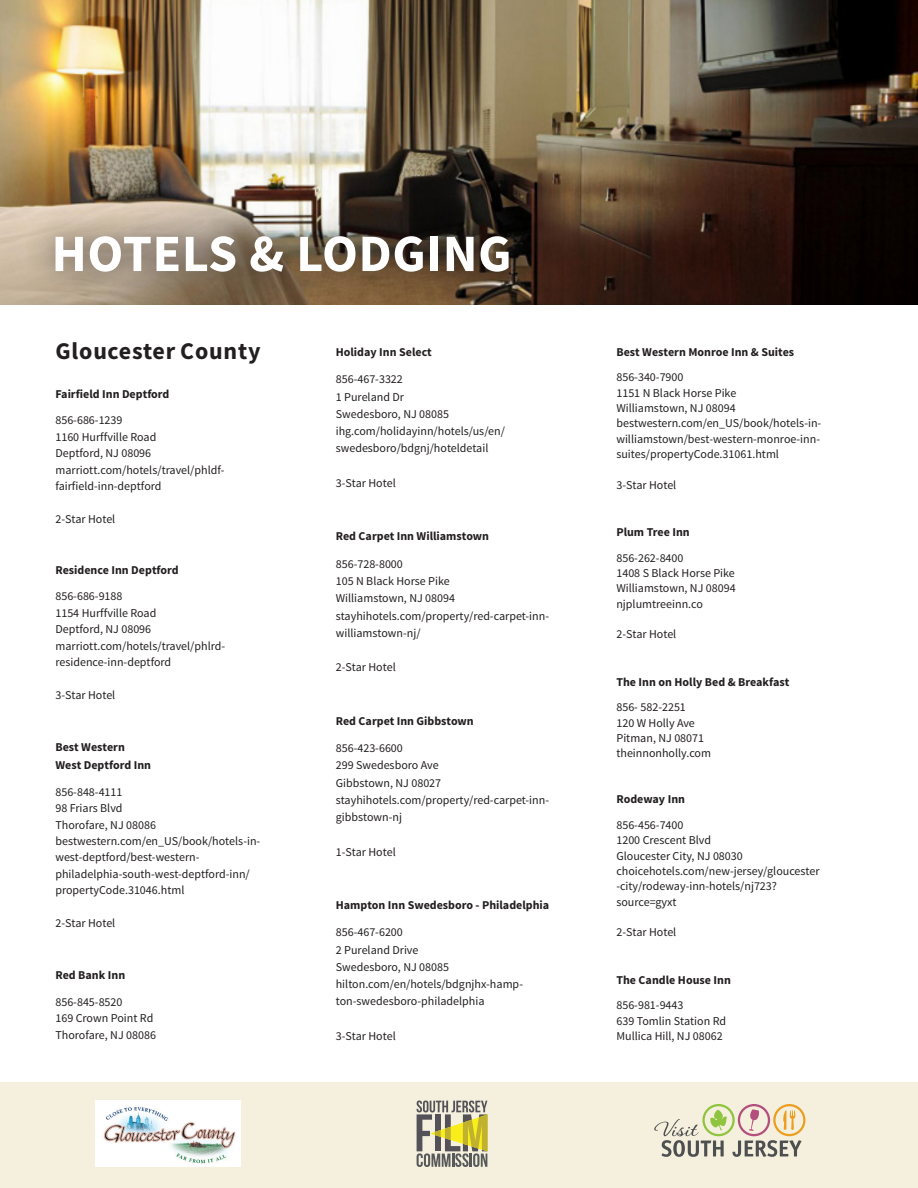
<style>
.page{position:relative;width:918px;height:1188px;background:#fff}
.page>*{position:absolute;margin:0;border:0;box-sizing:border-box;transform-origin:0 0}
.CATEGORIES{font:700 52.5px "Source Sans Pro";letter-spacing:.01em;color:#fff}
.CATEGORIES-2{font:24px "Source Sans Variable";letter-spacing:.07em;color:#231f20}
.Copy_-_Hotels{font:12px/15.3px "Source Sans Pro";color:#231f20}
.Header_-_Hotels{font:700 12px/17.9px "Source Sans Pro";color:#231f20}
</style>
<div class="page">
<img style="left:0;top:0;width:918px;height:304px">
<div style="left:24px;top:205px;width:516px;height:97px;background:#231f20;opacity:.75"></div>
<div style="left:0;top:1082px;width:918px;height:106px;background:#f4f0dd"></div>
<svg style="left:654px;top:1104px;width:152px;height:53px"></svg>
<svg style="left:417px;top:1101px;width:70px;height:66px"></svg>
<img style="left:96px;top:1101px;width:144px;height:66px">
<p class="CATEGORIES" style="left:51px;top:220px;width:462px">HOTELS &amp; LODGING</p>
<p class="CATEGORIES-2" style="left:55px;top:336px;width:204px">Gloucester County</p>
<p class="Header_-_Hotels" style="left:55px;top:385px;width:116px">Fairfield Inn Deptford</p>
<p class="Copy_-_Hotels" style="left:55px;top:412px;width:171px;line-height:16.4px">856-686-1239<br>1160 Hurffville Road<br>Deptford, NJ 08096 marriott.com/hotels/travel/phldf&shy;fairfield-inn-deptford</p>
<p class="Copy_-_Hotels" style="left:55px;top:511px;width:61px">2-Star Hotel</p>
<p class="Header_-_Hotels" style="left:55px;top:561px;width:125px">Residence Inn Deptford</p>
<p class="Copy_-_Hotels" style="left:55px;top:588px;width:171px;line-height:16.4px">856-686-9188<br>1154 Hurffville Road<br>Deptford, NJ 08096 marriott.com/hotels/travel/phlrd&shy;residence-inn-deptford</p>
<p class="Copy_-_Hotels" style="left:55px;top:687px;width:61px">3-Star Hotel</p>
<p class="Header_-_Hotels" style="left:55px;top:739px;width:97px">Best Western<br>West Deptford Inn</p>
<p class="Copy_-_Hotels" style="left:55px;top:784px;width:206px;line-height:16.4px">856-848-4111<br>98 Friars Blvd<br>Thorofare, NJ 08086 bestwestern.com/en_US/book/hotels-in&shy;west-deptford/best-western&shy;philadelphia-south-west-deptford-inn/ propertyCode.31046.html</p>
<p class="Copy_-_Hotels" style="left:55px;top:916px;width:61px">2-Star Hotel</p>
<p class="Header_-_Hotels" style="left:55px;top:967px;width:71px">Red Bank Inn</p>
<p class="Copy_-_Hotels" style="left:55px;top:994px;width:102px;line-height:16.4px">856-845-8520<br>169 Crown Point Rd<br>Thorofare, NJ 08086</p>
<p class="Header_-_Hotels" style="left:336px;top:343px;width:98px">Holiday Inn Select</p>
<p class="Copy_-_Hotels" style="left:336px;top:371px;width:171px;line-height:17.2px">856-467-3322<br>1 Pureland Dr<br>Swedesboro, NJ 08085 ihg.com/holidayinn/hotels/us/en/ swedesboro/bdgnj/hoteldetail</p>
<p class="Copy_-_Hotels" style="left:336px;top:476px;width:61px">3-Star Hotel</p>
<p class="Header_-_Hotels" style="left:336px;top:528px;width:155px">Red Carpet Inn Williamstown</p>
<p class="Copy_-_Hotels" style="left:336px;top:555px;width:215px;line-height:17.2px">856-728-8000<br>105 N Black Horse Pike<br>Williamstown, NJ 08094 stayhihotels.com/property/red-carpet-inn&shy;williamstown-nj/</p>
<p class="Copy_-_Hotels" style="left:336px;top:660px;width:61px">2-Star Hotel</p>
<p class="Header_-_Hotels" style="left:336px;top:712px;width:140px">Red Carpet Inn Gibbstown</p>
<p class="Copy_-_Hotels" style="left:336px;top:740px;width:215px;line-height:17.2px">856-423-6600<br>299 Swedesboro Ave<br>Gibbstown, NJ 08027 stayhihotels.com/property/red-carpet-inn&shy;gibbstown-nj</p>
<p class="Copy_-_Hotels" style="left:336px;top:844px;width:61px">1-Star Hotel</p>
<p class="Header_-_Hotels" style="left:336px;top:896px;width:215px">Hampton Inn Swedesboro - Philadelphia</p>
<p class="Copy_-_Hotels" style="left:336px;top:924px;width:189px;line-height:17.2px">856-467-6200<br>2 Pureland Drive<br>Swedesboro, NJ 08085 hilton.com/en/hotels/bdgnjhx-hamp&shy;ton-swedesboro-philadelphia</p>
<p class="Copy_-_Hotels" style="left:336px;top:1029px;width:61px">3-Star Hotel</p>
<p class="Header_-_Hotels" style="left:616px;top:343px;width:179px">Best Western Monroe Inn &amp; Suites</p>
<p class="Copy_-_Hotels" style="left:616px;top:370px;width:206px">856-340-7900<br>1151 N Black Horse Pike<br>Williamstown, NJ 08094 bestwestern.com/en_US/book/hotels-in&shy;williamstown/best-western-monroe-inn&shy;suites/propertyCode.31061.html</p>
<p class="Copy_-_Hotels" style="left:616px;top:477px;width:61px">3-Star Hotel</p>
<p class="Header_-_Hotels" style="left:616px;top:524px;width:75px">Plum Tree Inn</p>
<p class="Copy_-_Hotels" style="left:616px;top:550px;width:121px">856-262-8400<br>1408 S Black Horse Pike<br>Williamstown, NJ 08094 njplumtreeinn.co</p>
<p class="Copy_-_Hotels" style="left:616px;top:627px;width:61px">2-Star Hotel</p>
<p class="Header_-_Hotels" style="left:616px;top:673px;width:174px">The Inn on Holly Bed &amp; Breakfast</p>
<p class="Copy_-_Hotels" style="left:616px;top:700px;width:96px">856- 582-2251<br>120 W Holly Ave<br>Pitman, NJ 08071 theinnonholly.com</p>
<p class="Header_-_Hotels" style="left:616px;top:791px;width:70px">Rodeway Inn</p>
<p class="Copy_-_Hotels" style="left:616px;top:818px;width:205px">856-456-7400<br>1200 Crescent Blvd<br>Gloucester City, NJ 08030 choicehotels.com/new-jersey/gloucester -city/rodeway-inn-hotels/nj723? source=gyxt</p>
<p class="Copy_-_Hotels" style="left:616px;top:925px;width:61px">2-Star Hotel</p>
<p class="Header_-_Hotels" style="left:616px;top:971px;width:116px">The Candle House Inn</p>
<p class="Copy_-_Hotels" style="left:616px;top:998px;width:111px">856-981-9443<br>639 Tomlin Station Rd<br>Mullica Hill, NJ 08062</p>
</div>
